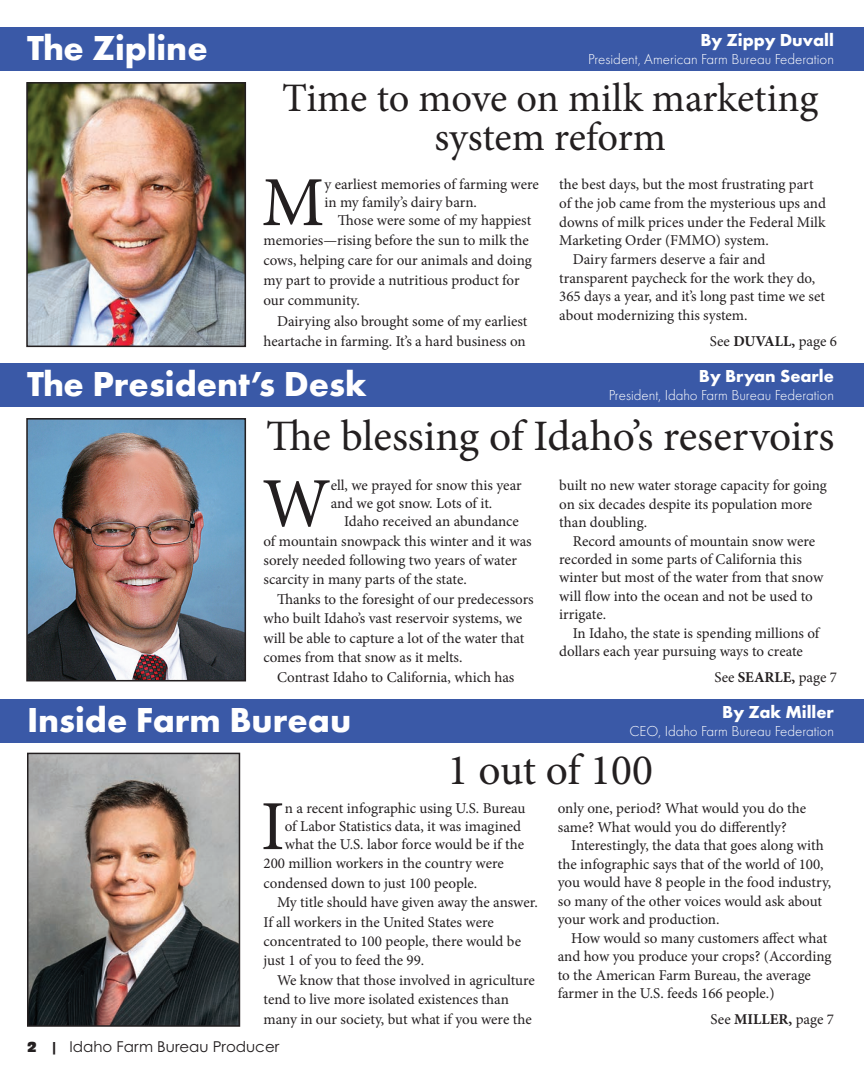
<style>
.page{position:relative;width:864px;height:1080px;background:#fff}
.page>*{position:absolute;margin:0;border:0;box-sizing:border-box;transform-origin:0 0}
.t1{font:70.35px "Minion Pro";color:#231f20}
.t2{font:43.5px "Minion Pro";color:#231f20}
.t3{font:40.5px/39px "Minion Pro";letter-spacing:-.005em;color:#231f20;text-align:center}
.t4{font:700 36px "Futura PT";color:#fff}
.t5{font:700 18px "Futura PT";color:#fff}
.t6{font:15px/18.5px "Minion Pro";letter-spacing:-.005em;color:#231f20}
.t7{font:300 15px "Futura PT";color:#fff}
.t8{font:15px "Century Gothic Pro";color:#231f20}
.s1{font-weight:700}
.s2{font-family:"Antique Oli Com"}
</style>
<div class="page">
<div style="left:0;top:27px;width:864px;height:43px;background:#3a59a7"></div>
<div style="left:0;top:363px;width:864px;height:43px;background:#3a59a7"></div>
<div style="left:0;top:699px;width:864px;height:43px;background:#3a59a7"></div>
<img style="left:29px;top:85px;width:214px;height:259px">
<div style="left:26px;top:82px;width:220px;height:265px;border:2px solid #231f20"></div>
<img style="left:29px;top:421px;width:214px;height:257px">
<div style="left:26px;top:418px;width:220px;height:263px;border:2px solid #231f20"></div>
<img style="left:30px;top:756px;width:207px;height:268px">
<div style="left:27px;top:753px;width:213px;height:274px;border:2px solid #231f20"></div>
<p class="t4" style="left:27px;top:25px;width:182px">The Zipline</p>
<p class="t5" style="left:700px;top:29px;width:135px">By Zippy Duvall</p>
<p class="t7" style="left:588px;top:51px;width:247px">President, American Farm Bureau Federation</p>
<p class="t3" style="left:282px;top:79px;width:538px">Time to move on milk marketing system reform</p>
<p class="t1" style="left:262px;top:156px;width:64px">M</p>
<p class="t6" style="left:324px;top:175px;width:216px;line-height:18px">y earliest memories of farming were in my family’s dairy barn.</p>
<p class="t6" style="left:264px;top:210px;width:270px;line-height:20.1px;text-indent:74px">Those were some of my happiest memories—rising before the sun to milk the cows, helping care for our animals and doing my part to provide a nutritious product for our community.</p>
<p class="t6" style="left:264px;top:311px;width:265px;line-height:20.1px;text-align:right">Dairying also brought some of my earliest heartache in farming. It’s a hard business on</p>
<p class="t6" style="left:559px;top:175px;width:268px">the best days, but the most frustrating part of the job came from the mysterious ups and downs of milk prices under the Federal Milk Marketing Order (FMMO) system.</p>
<p class="t6" style="left:559px;top:250px;width:267px;text-indent:14px">Dairy farmers deserve a fair and transparent paycheck for the work they do, 365 days a year, and it’s long past time we set about modernizing this system.</p>
<p class="t6" style="left:710px;top:332px;width:129px">See <span class="s1">DUVALL,</span> page 6</p>
<p class="t4" style="left:27px;top:361px;width:341px">The President’s Desk</p>
<p class="t5" style="left:699px;top:365px;width:137px">By Bryan Searle</p>
<p class="t7" style="left:609px;top:387px;width:227px">President, Idaho Farm Bureau Federation</p>
<p class="t2" style="left:266px;top:407px;width:570px">The blessing of Idaho’s reservoirs</p>
<p class="t1" style="left:262px;top:457px;width:70px">W</p>
<p class="t6" style="left:331px;top:476px;width:193px;line-height:18px">ell, we prayed for snow this year and we got snow. Lots of it.</p>
<p class="t6" style="left:264px;top:512px;width:270px;line-height:19.5px;text-indent:81px">Idaho received an abundance of mountain snowpack this winter and it was sorely needed following two years of water scarcity in many parts of the state.</p>
<p class="t6" style="left:264px;top:589px;width:272px;line-height:19.4px;text-indent:14px">Thanks to the foresight of our predecessors who built Idaho’s vast reservoir systems, we will be able to capture a lot of the water that comes from that snow as it melts.</p>
<p class="t6" style="left:277px;top:668px;width:239px">Contrast Idaho to California, which has</p>
<p class="t4" style="left:27px;top:697px;width:326px">Inside Farm Bureau</p>
<p class="t6" style="left:559px;top:476px;width:269px">built no new water storage capacity for going on six decades despite its population more than doubling.</p>
<p class="t6" style="left:559px;top:532px;width:266px;text-indent:14px">Record amounts of mountain snow were recorded in some parts of California this winter but most of the water from that snow will flow into the ocean and not be used to irrigate.</p>
<p class="t6" style="left:559px;top:624px;width:262px;text-indent:14px">In Idaho, the state is spending millions of dollars each year pursuing ways to create</p>
<p class="t6" style="left:714px;top:668px;width:124px">See <span class="s1">SEARLE,</span> page 7</p>
<p class="t5" style="left:722px;top:701px;width:113px">By Zak Miller</p>
<p class="t7" style="left:629px;top:723px;width:206px">CEO, Idaho Farm Bureau Federation</p>
<p class="t2" style="left:448px;top:741px;width:207px">1 out of 100</p>
<p class="t1" style="left:261px;top:780px;width:26px">I</p>
<p class="t6" style="left:285px;top:799px;width:242px;line-height:18px">n a recent infographic using U.S. Bureau of Labor Statistics data, it was imagined what the U.S. labor force would be if the</p>
<p class="t6" style="left:264px;top:854px;width:242px;line-height:19.4px">200 million workers in the country were condensed down to just 100 people.</p>
<p class="t6" style="left:264px;top:893px;width:276px;line-height:19.4px;text-indent:14px">My title should have given away the answer.<br>If all workers in the United States were concentrated to 100 people, there would be just 1 of you to feed the 99.</p>
<p class="t6" style="left:264px;top:970px;width:273px;line-height:19.4px;text-indent:14px">We know that those involved in agriculture tend to live more isolated existences than many in our society, but what if you were the</p>
<p class="t8" style="left:27px;top:1038px;width:254px"><span class="s2">2 |</span> Idaho Farm Bureau Producer</p>
<p class="t6" style="left:558px;top:799px;width:250px">only one, period? What would you do the same? What would you do differently?</p>
<p class="t6" style="left:558px;top:836px;width:275px;text-indent:14px">Interestingly, the data that goes along with the infographic says that of the world of 100, you would have 8 people in the food industry, so many of the other voices would ask about your work and production.</p>
<p class="t6" style="left:558px;top:929px;width:275px;text-indent:14px">How would so many customers affect what and how you produce your crops? (According to the American Farm Bureau, the average farmer in the U.S. feeds 166 people.)</p>
<p class="t6" style="left:711px;top:1010px;width:125px">See <span class="s1">MILLER,</span> page 7</p>
</div>
